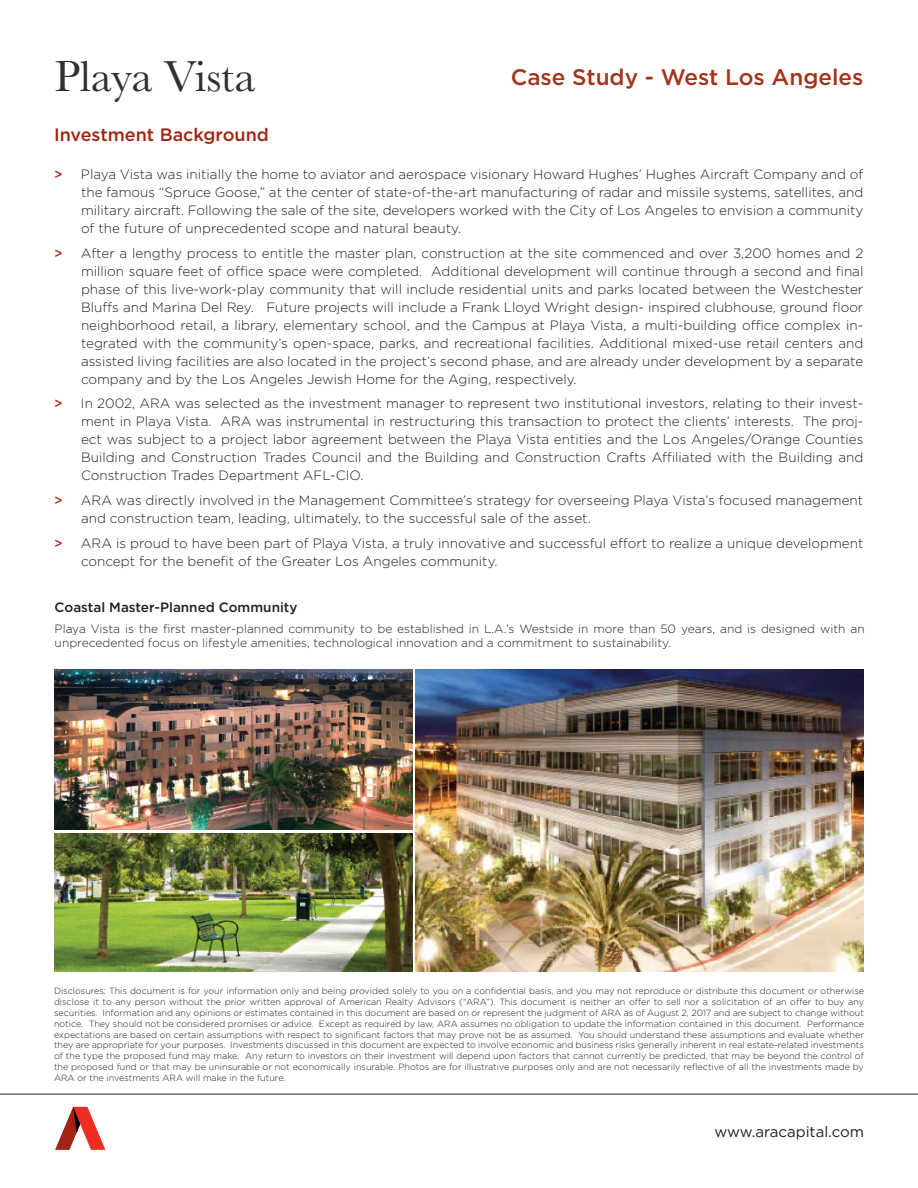
<style>
.page{position:relative;width:918px;height:1188px;background:#fff}
.page>*{position:absolute;margin:0;border:0;box-sizing:border-box;transform-origin:0 0}
.t1{font:45px "Baskerville";color:#312f30}
.t2{font:500 22.5px "Gotham";color:#a5321a}
.t3{font:500 18px "Gotham";color:#a12514}
.t4{font:15px "Gotham";color:#231f20}
.t5{font:300 13.5px/18px "Gotham";color:#231f20;text-align:justify}
.t6{font:500 13.5px "Gotham";color:#231f20}
.t7{font:300 12px/14.4px "Gotham";color:#231f20}
.t8{font:300 9px/10.8px "Gotham";color:#231f20;text-align:justify}
.s1{font-weight:500;color:#a33123}
</style>
<div class="page">
<svg style="left:56px;top:1107px;width:49px;height:43px"></svg>
<hr style="left:0;top:1094px;width:918px;height:1px;background:#231f20">
<img style="left:54px;top:669px;width:359px;height:160px">
<img style="left:416px;top:669px;width:448px;height:302px">
<img style="left:54px;top:833px;width:359px;height:138px">
<p class="t1" style="left:55px;top:47px;width:202px">Playa Vista</p>
<p class="t2" style="left:511px;top:62px;width:354px">Case Study - West Los Angeles</p>
<p class="t3" style="left:54px;top:122px;width:216px">Investment Background</p>
<p class="t5" style="left:81px;top:165px;width:784px;text-indent:-27px"><span class="s1">&gt;</span> Playa Vista was initially the home to aviator and aerospace visionary Howard Hughes’ Hughes Aircraft Company and of the famous “Spruce Goose,” at the center of state-of-the-art manufacturing of radar and missile systems, satellites, and military aircraft. Following the sale of the site, developers worked with the City of Los Angeles to envision a community of the future of unprecedented scope and natural beauty.</p>
<p class="t5" style="left:81px;top:243px;width:784px;text-indent:-27px"><span class="s1">&gt;</span> After a lengthy process to entitle the master plan, construction at the site commenced and over 3,200 homes and 2 million square feet of office space were completed. Additional development will continue through a second and final phase of this live-work-play community that will include residential units and parks located between the Westchester Bluffs and Marina Del Rey. Future projects will include a Frank Lloyd Wright design- inspired clubhouse, ground floor neighborhood retail, a library, elementary school, and the Campus at Playa Vista, a multi-building office complex in&shy;tegrated with the community’s open-space, parks, and recreational facilities. Additional mixed-use retail centers and assisted living facilities are also located in the project’s second phase, and are already under development by a separate company and by the Los Angeles Jewish Home for the Aging, respectively.</p>
<p class="t5" style="left:81px;top:394px;width:784px;text-indent:-27px"><span class="s1">&gt;</span> In 2002, ARA was selected as the investment manager to represent two institutional investors, relating to their invest&shy;ment in Playa Vista. ARA was instrumental in restructuring this transaction to protect the clients’ interests. The proj&shy;ect was subject to a project labor agreement between the Playa Vista entities and the Los Angeles/Orange Counties Building and Construction Trades Council and the Building and Construction Crafts Affiliated with the Building and Construction Trades Department AFL-CIO.</p>
<p class="t5" style="left:81px;top:491px;width:784px;text-indent:-27px"><span class="s1">&gt;</span> ARA was directly involved in the Management Committee’s strategy for overseeing Playa Vista’s focused management and construction team, leading, ultimately, to the successful sale of the asset.</p>
<p class="t5" style="left:81px;top:534px;width:784px;text-indent:-27px"><span class="s1">&gt;</span> ARA is proud to have been part of Playa Vista, a truly innovative and successful effort to realize a unique development concept for the benefit of the Greater Los Angeles community.</p>
<p class="t6" style="left:55px;top:598px;width:244px">Coastal Master-Planned Community</p>
<p class="t7" style="left:55px;top:621px;width:812px">Playa Vista is the first master-planned community to be established in L.A.’s Westside in more than 50 years, and is designed with an unprecedented focus on lifestyle amenities, technological innovation and a commitment to sustainability.</p>
<p class="t8" style="left:54px;top:986px;width:812px">Disclosures: This document is for your information only and being provided solely to you on a confidential basis, and you may not reproduce or distribute this document or otherwise disclose it to any person without the prior written approval of American Realty Advisors (“ARA”). This document is neither an offer to sell nor a solicitation of an offer to buy any securities. Information and any opinions or estimates contained in this document are based on or represent the judgment of ARA as of August 2, 2017 and are subject to change without notice. They should not be considered promises or advice. Except as required by law, ARA assumes no obligation to update the information contained in this document. Performance expectations are based on certain assumptions with respect to significant factors that may prove not be as assumed. You should understand these assumptions and evaluate whether they are appropriate for your purposes. Investments discussed in this document are expected to involve economic and business risks generally inherent in real estate-related investments of the type the proposed fund may make. Any return to investors on their investment will depend upon factors that cannot currently be predicted, that may be beyond the control of the proposed fund or that may be uninsurable or not economically insurable. Photos are for illustrative purposes only and are not necessarily reflective of all the investments made by ARA or the investments ARA will make in the future.</p>
<p class="t4" style="left:714px;top:1122px;width:151px">www.aracapital.com</p>
</div>
